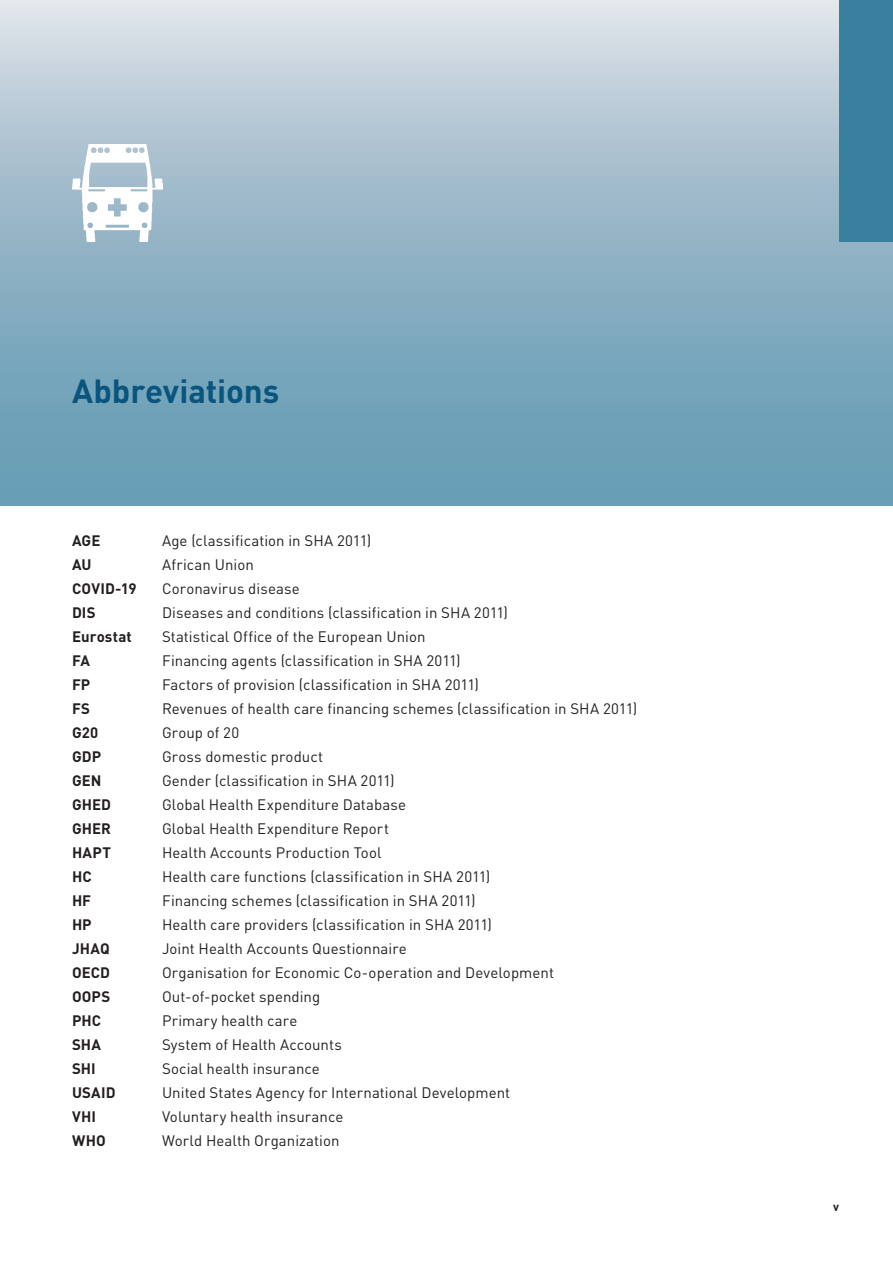
<style>
.page{position:relative;width:893px;height:1263px;background:#fff}
.page>*{position:absolute;margin:0;border:0;box-sizing:border-box;transform-origin:0 0}
._00_chapter_title{font:700 33px "DIN Pro";letter-spacing:-.005em;color:#0a557d}
.abbrevs{font:15px "DIN Pro";letter-spacing:.005em;color:#231f20}
.abbrevs-2{font:700 15px "DIN Pro";letter-spacing:.005em;color:#231f20}
.folio{font:700 12px "DIN Pro";color:#231f20}
</style>
<div class="page">
<svg style="left:0;top:0;width:893px;height:505px;background:#96b7c8"></svg>
<div style="left:839px;top:0;width:54px;height:242px;background:#38809e"></div>
<img style="left:72px;top:144px;width:90px;height:98px">
<p class="_00_chapter_title" style="left:72px;top:366px;width:209px">Abbreviations</p>
<p class="abbrevs-2" style="left:72px;top:529px;width:30px">AGE</p>
<p class="abbrevs" style="left:162px;top:529px;width:211px">Age (classification in SHA 2011)</p>
<p class="abbrevs-2" style="left:72px;top:553px;width:21px">AU</p>
<p class="abbrevs" style="left:162px;top:553px;width:93px">African Union</p>
<p class="abbrevs-2" style="left:72px;top:577px;width:66px">COVID-19</p>
<p class="abbrevs" style="left:162px;top:577px;width:139px">Coronavirus disease</p>
<p class="abbrevs-2" style="left:72px;top:601px;width:25px">DIS</p>
<p class="abbrevs" style="left:162px;top:601px;width:348px">Diseases and conditions (classification in SHA 2011)</p>
<p class="abbrevs-2" style="left:72px;top:625px;width:61px">Eurostat</p>
<p class="abbrevs" style="left:162px;top:625px;width:265px">Statistical Office of the European Union</p>
<p class="abbrevs-2" style="left:72px;top:649px;width:20px">FA</p>
<p class="abbrevs" style="left:162px;top:649px;width:300px">Financing agents (classification in SHA 2011)</p>
<p class="abbrevs-2" style="left:72px;top:673px;width:20px">FP</p>
<p class="abbrevs" style="left:162px;top:673px;width:318px">Factors of provision (classification in SHA 2011)</p>
<p class="abbrevs-2" style="left:72px;top:697px;width:20px">FS</p>
<p class="abbrevs" style="left:162px;top:697px;width:477px">Revenues of health care financing schemes (classification in SHA 2011)</p>
<p class="abbrevs-2" style="left:72px;top:721px;width:28px">G20</p>
<p class="abbrevs" style="left:162px;top:721px;width:79px">Group of 20</p>
<p class="abbrevs-2" style="left:72px;top:745px;width:31px">GDP</p>
<p class="abbrevs" style="left:162px;top:745px;width:163px">Gross domestic product</p>
<p class="abbrevs-2" style="left:72px;top:769px;width:31px">GEN</p>
<p class="abbrevs" style="left:162px;top:769px;width:234px">Gender (classification in SHA 2011)</p>
<p class="abbrevs-2" style="left:72px;top:793px;width:41px">GHED</p>
<p class="abbrevs" style="left:162px;top:793px;width:246px">Global Health Expenditure Database</p>
<p class="abbrevs-2" style="left:72px;top:817px;width:41px">GHER</p>
<p class="abbrevs" style="left:162px;top:817px;width:229px">Global Health Expenditure Report</p>
<p class="abbrevs-2" style="left:72px;top:841px;width:40px">HAPT</p>
<p class="abbrevs" style="left:162px;top:841px;width:221px">Health Accounts Production Tool</p>
<p class="abbrevs-2" style="left:72px;top:865px;width:21px">HC</p>
<p class="abbrevs" style="left:162px;top:865px;width:330px">Health care functions (classification in SHA 2011)</p>
<p class="abbrevs-2" style="left:72px;top:889px;width:21px">HF</p>
<p class="abbrevs" style="left:162px;top:889px;width:315px">Financing schemes (classification in SHA 2011)</p>
<p class="abbrevs-2" style="left:72px;top:913px;width:21px">HP</p>
<p class="abbrevs" style="left:162px;top:913px;width:331px">Health care providers (classification in SHA 2011)</p>
<p class="abbrevs-2" style="left:72px;top:937px;width:39px">JHAQ</p>
<p class="abbrevs" style="left:162px;top:937px;width:246px">Joint Health Accounts Questionnaire</p>
<p class="abbrevs-2" style="left:72px;top:961px;width:40px">OECD</p>
<p class="abbrevs" style="left:162px;top:961px;width:393px">Organisation for Economic Co-operation and Development</p>
<p class="abbrevs-2" style="left:72px;top:985px;width:40px">OOPS</p>
<p class="abbrevs" style="left:162px;top:985px;width:160px">Out-of-pocket spending</p>
<p class="abbrevs-2" style="left:72px;top:1009px;width:31px">PHC</p>
<p class="abbrevs" style="left:162px;top:1009px;width:137px">Primary health care</p>
<p class="abbrevs-2" style="left:72px;top:1033px;width:31px">SHA</p>
<p class="abbrevs" style="left:162px;top:1033px;width:181px">System of Health Accounts</p>
<p class="abbrevs-2" style="left:72px;top:1057px;width:25px">SHI</p>
<p class="abbrevs" style="left:162px;top:1057px;width:159px">Social health insurance</p>
<p class="abbrevs-2" style="left:72px;top:1081px;width:45px">USAID</p>
<p class="abbrevs" style="left:162px;top:1081px;width:350px">United States Agency for International Development</p>
<p class="abbrevs-2" style="left:72px;top:1105px;width:25px">VHI</p>
<p class="abbrevs" style="left:162px;top:1105px;width:183px">Voluntary health insurance</p>
<p class="abbrevs-2" style="left:72px;top:1129px;width:35px">WHO</p>
<p class="abbrevs" style="left:162px;top:1129px;width:179px">World Health Organization</p>
<p class="folio" style="left:833px;top:1197px;width:7px">v</p>
</div>
